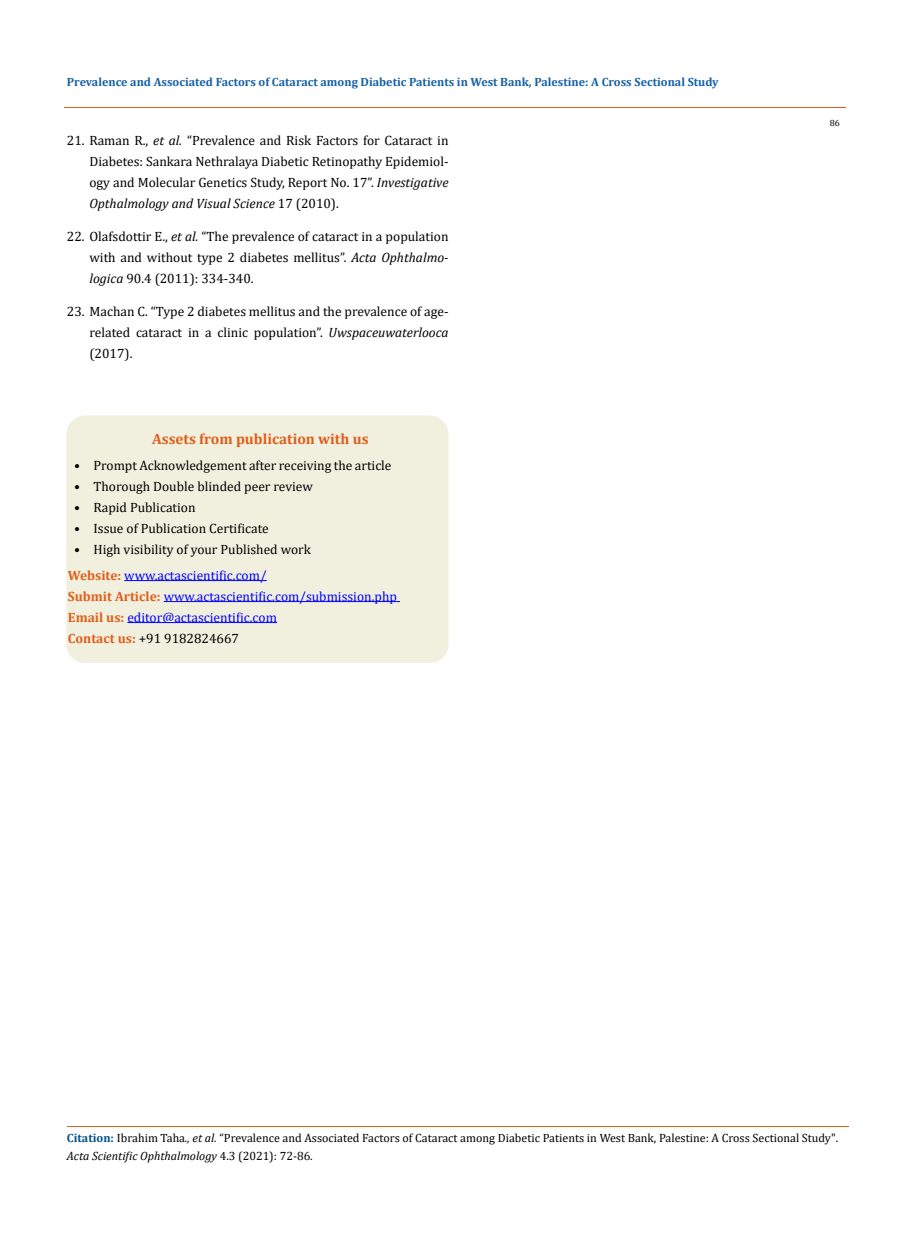
<style>
.page{position:relative;width:917px;height:1242px;background:#fff}
.page>*{position:absolute;margin:0;border:0;box-sizing:border-box;transform-origin:0 0}
.t1{font:700 15px "Cambria";color:#e05d1a}
.t2{font:13.5px/21px "Cambria";color:#000;text-align:justify}
.t3{font:13.5px/21px "Cambria";color:#00f}
.t4{font:12px/18px "Cambria";color:#000}
.t5{font:700 12px "Cambria";color:#1560a6}
.t6{font:9px "Cambria";color:#000}
.s1{font-style:italic}
.s2{font-weight:700;color:#e05d1a}
.s3{color:#000}
.s4{font-weight:700;color:#035089}
</style>
<div class="page">
<hr style="left:64px;top:108px;width:781px;height:1px;background:#e05d1a">
<hr style="left:67px;top:1126px;width:781px;height:1px;background:#e05d1a">
<div style="left:67px;top:416px;width:381px;height:246px;background:#f1f0de;border-radius:18px"></div>
<div style="left:66px;top:416px;width:382px;height:247px;border:2px solid #f1f0de;border-radius:18px"></div>
<hr style="left:124px;top:580px;width:143px;height:1px;background:#00f">
<hr style="left:164px;top:601px;width:236px;height:1px;background:#00f">
<hr style="left:127px;top:622px;width:150px;height:1px;background:#00f">
<p class="t5" style="left:67px;top:73px;width:653px">Prevalence and Associated Factors of Cataract among Diabetic Patients in West Bank, Palestine: A Cross Sectional Study</p>
<p class="t2" style="left:89px;top:130px;width:360px;text-indent:-23px">21. Raman R., <span class="s1">et al.</span> “Prevalence and Risk Factors for Cataract in Diabetes: Sankara Nethralaya Diabetic Retinopathy Epidemiol&shy;ogy and Molecular Genetics Study, Report No. 17”. <span class="s1">Investigative Opthalmology and Visual Science</span> 17 (2010).</p>
<p class="t2" style="left:89px;top:226px;width:360px;text-indent:-23px">22. Olafsdottir E., <span class="s1">et al.</span> “The prevalence of cataract in a population with and without type 2 diabetes mellitus”. <span class="s1">Acta Ophthalmo&shy;logica</span> 90.4 (2011): 334-340.</p>
<p class="t2" style="left:89px;top:301px;width:360px;text-indent:-23px">23. Machan C. “Type 2 diabetes mellitus and the prevalence of age&shy;related cataract in a clinic population”. <span class="s1">Uwspaceuwaterlooca </span>(2017).</p>
<p class="t1" style="left:152px;top:429px;width:218px">Assets from publication with us</p>
<p class="t2" style="left:74px;top:455px;width:319px">• Prompt Acknowledgement after receiving the article</p>
<p class="t2" style="left:74px;top:476px;width:240px">• Thorough Double blinded peer review</p>
<p class="t2" style="left:74px;top:497px;width:123px">• Rapid Publication</p>
<p class="t2" style="left:74px;top:518px;width:196px">• Issue of Publication Certificate</p>
<p class="t2" style="left:74px;top:539px;width:238px">• High visibility of your Published work</p>
<p class="t3" style="left:68px;top:565px;width:330px"><span class="s2">Website:</span> www.actascientific.com/<br><span class="s2">Submit Article:</span> www.actascientific.com/submission.php <span class="s2">Email us:</span> editor@actascientific.com<br><span class="s2">Contact us:</span> <span class="s3">+91 9182824667</span></p>
<p class="t6" style="left:829px;top:118px;width:11px">86</p>
<p class="t4" style="left:67px;top:1129px;width:772px"><span class="s4">Citation:</span> Ibrahim Taha<span class="s1">., et al.</span> “Prevalence and Associated Factors of Cataract among Diabetic Patients in West Bank, Palestine: A Cross Sectional Study".<br><span class="s1">Acta Scientific Ophthalmology</span> 4.3 (2021): 72-86.</p>
</div>
